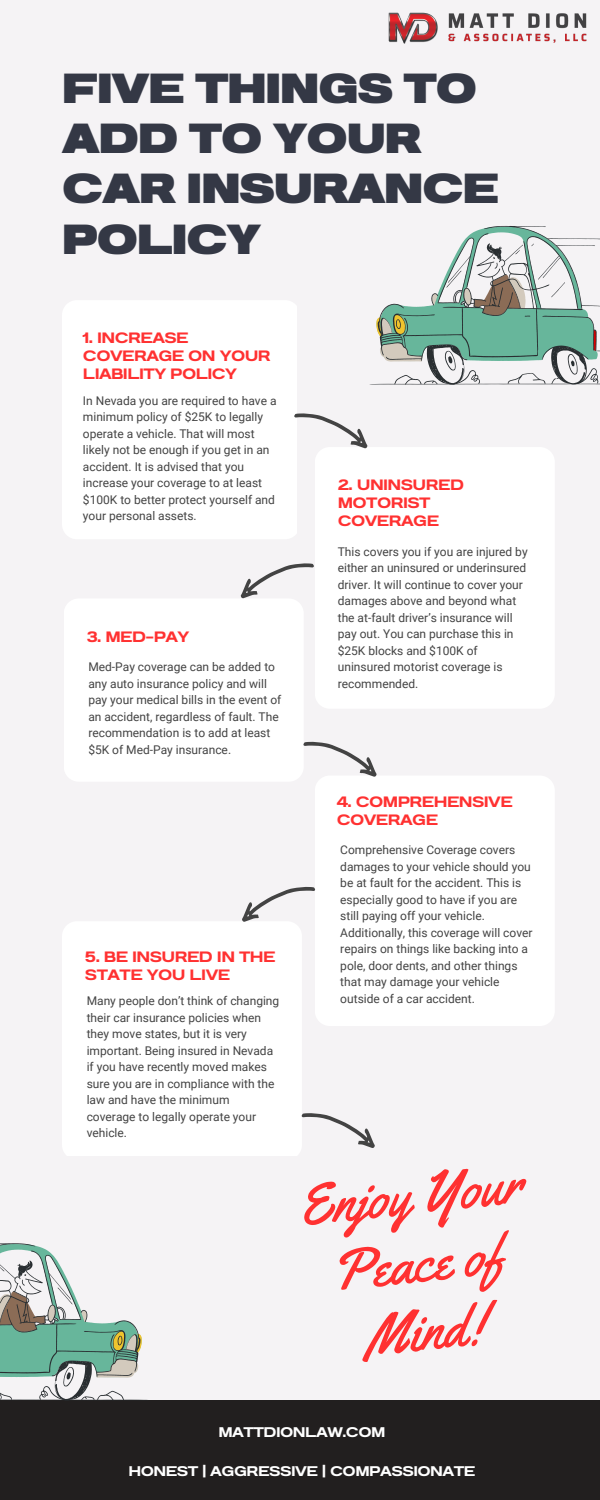
<style>
.page{position:relative;width:600px;height:1500px;background:#f5f3f5}
.page>*{position:absolute;margin:0;border:0;box-sizing:border-box;transform-origin:0 0}
.t1{font:57px/68.2px "Yellowtail";color:#ff3131;text-align:center}
.t2{font:900 expanded 42px/50.2px "Prachason Neue";letter-spacing:-.04em;color:#343845}
.t3{font:600 expanded 15px/18px "Prachason Neue";letter-spacing:-.04em;color:#ff3131}
.t4{font:600 expanded 14px "Prachason Neue";letter-spacing:-.04em;color:#fff}
.t5{font:12px/16.5px "Roboto";color:#434343}
</style>
<div class="page">
<div style="left:64px;top:598px;width:240px;height:183px;background:#fff"></div>
<div style="left:62px;top:922px;width:240px;height:234px;background:#fff"></div>
<div style="left:315px;top:447px;width:239px;height:261px;background:#fff"></div>
<div style="left:315px;top:776px;width:239px;height:250px;background:#fff"></div>
<div style="left:0;top:1400px;width:600px;height:100px;background:#221f1f"></div>
<svg style="left:369px;top:226px;width:231px;height:159px"></svg>
<svg style="left:0;top:1243px;width:148px;height:157px"></svg>
<div style="left:62px;top:301px;width:234px;height:238px;background:#fff"></div>
<svg style="left:295px;top:413px;width:73px;height:35px"></svg>
<svg style="left:304px;top:742px;width:73px;height:35px"></svg>
<svg style="left:302px;top:1113px;width:73px;height:35px"></svg>
<svg style="left:240px;top:563px;width:74px;height:35px"></svg>
<svg style="left:242px;top:887px;width:73px;height:35px"></svg>
<img style="left:389px;top:13px;width:198px;height:31px">
<h2 class="t2" style="left:62px;top:65px;width:439px">FIVE THINGS TO<br>ADD TO YOUR<br>CAR INSURANCE<br>POLICY</h2>
<p class="t3" style="left:83px;top:330px;width:189px">1. INCREASE<br>COVERAGE ON YOUR<br>LIABILITY POLICY</p>
<p class="t5" style="left:83px;top:392px;width:195px">In Nevada you are required to have a minimum policy of $25K to legally operate a vehicle. That will most likely not be enough if you get in an accident. It is advised that you increase your coverage to at least $100K to better protect yourself and your personal assets.</p>
<p class="t3" style="left:87px;top:628px;width:104px">3. MED-PAY</p>
<p class="t5" style="left:88px;top:659px;width:195px">Med-Pay coverage can be added to any auto insurance policy and will pay your medical bills in the event of an accident, regardless of fault. The recommendation is to add at least $5K of Med-Pay insurance.</p>
<p class="t3" style="left:85px;top:949px;width:192px">5. BE INSURED IN THE<br>STATE YOU LIVE</p>
<p class="t5" style="left:87px;top:993px;width:194px">Many people don’t think of changing their car insurance policies when they move states, but it is very important. Being insured in Nevada if you have recently moved makes sure you are in compliance with the law and have the minimum coverage to legally operate your vehicle.</p>
<p class="t3" style="left:338px;top:477px;width:128px">2. UNINSURED<br>MOTORIST<br>COVERAGE</p>
<p class="t5" style="left:338px;top:543px;width:191px">This covers you if you are injured by either an uninsured or underinsured driver. It will continue to cover your damages above and beyond what the at-fault driver’s insurance will pay out. You can purchase this in $25K blocks and $100K of uninsured motorist coverage is recommended.</p>
<p class="t3" style="left:337px;top:793px;width:178px">4. COMPREHENSIVE<br>COVERAGE</p>
<p class="t5" style="left:340px;top:842px;width:194px">Comprehensive Coverage covers damages to your vehicle should you be at fault for the accident. This is especially good to have if you are still paying off your vehicle.<br>Additionally, this coverage will cover repairs on things like backing into a pole, door dents, and other things that may damage your vehicle outside of a car accident.</p>
<h1 class="t1" style="left:294px;top:1173px;width:227px;rotate:-6deg">Enjoy Your<br>Peace of<br>Mind!</h1>
<p class="t4" style="left:218px;top:1425px;width:169px">MATTDIONLAW.COM</p>
<p class="t4" style="left:128px;top:1464px;width:349px">HONEST | AGGRESSIVE | COMPASSIONATE</p>
</div>
